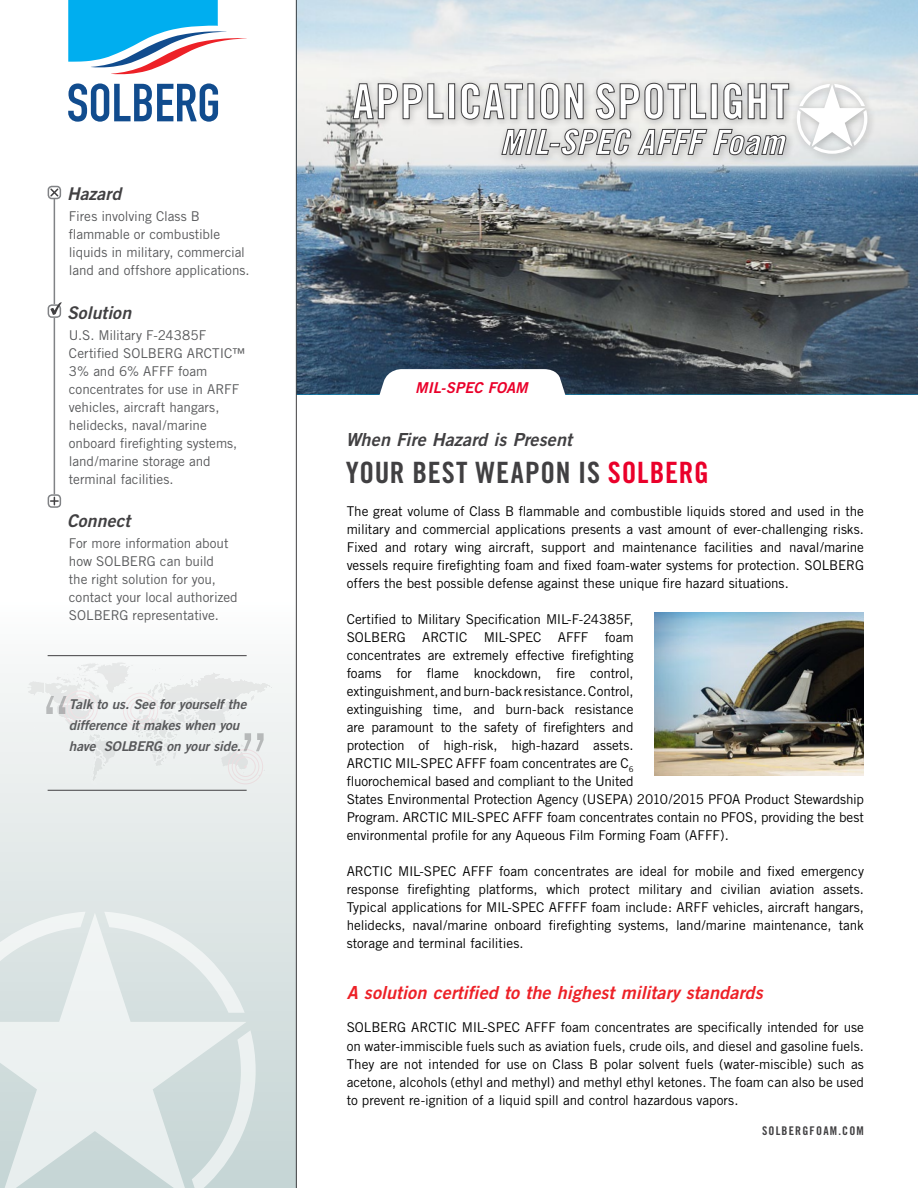
<style>
.page{position:relative;width:918px;height:1188px;background:#fff}
.page>*{position:absolute;margin:0;border:0;box-sizing:border-box;transform-origin:0 0}
.t1{font:300 75px "Trade Gothic";color:#636466}
.t2{font:29.4px "Trade Gothic Bold Cond Twenty";letter-spacing:.025em;color:#414042}
.t3{font:italic 18px "Trade Gothic Bold Two";letter-spacing:.005em;color:#ed2127}
.t4{font:italic 18px "Trade Gothic Bold Two";letter-spacing:.005em;color:#414042}
.t5{font:italic 17.55px "Trade Gothic Bold Two";letter-spacing:.01em;color:#414042}
.t6{font:italic 15px "Trade Gothic Bold Two";letter-spacing:.005em;color:#ea002a}
.t7{font:13.5px/18px "Trade Gothic";letter-spacing:-.01em;color:#000;text-align:justify}
.t8{font:13.5px/18px "Trade Gothic";letter-spacing:-.005em;color:#58595b}
.t9{font:italic 13.5px/21px "Trade Gothic Bold Two";letter-spacing:-.005em;color:#58595b}
.t10{font:12px "Trade Gothic Bold Cond Twenty";letter-spacing:.1em;color:#414042}
.s1{color:#ea002a}
</style>
<div class="page">
<div style="left:0;top:596px;width:296px;height:592px;background:linear-gradient(to bottom,#fcfcfb,#c5d4d4)"></div>
<hr style="left:54px;top:198px;width:1px;height:106px;background:#808285">
<hr style="left:54px;top:318px;width:1px;height:176px;background:#808285">
<div style="left:48px;top:186px;width:13px;height:13px;border:2px solid #808285;border-radius:4px"></div>
<div style="left:48px;top:304px;width:13px;height:14px;border:2px solid #808285;border-radius:4px"></div>
<div style="left:48px;top:494px;width:13px;height:14px;border:2px solid #808285;border-radius:4px"></div>
<svg style="left:51px;top:497px;width:7px;height:8px"></svg>
<svg style="left:49px;top:187px;width:11px;height:11px"></svg>
<svg style="left:50px;top:302px;width:12px;height:13px"></svg>
<img style="left:297px;top:0;width:621px;height:395px">
<hr style="left:296px;top:0;width:1px;height:1188px;background:#414042">
<div style="left:591px;top:78px;width:207px;height:50px;background:#000;opacity:.25"></div>
<div style="left:348px;top:78px;width:245px;height:50px;background:#000;opacity:.25"></div>
<svg style="left:372px;top:369px;width:201px;height:26px"></svg>
<svg style="left:353px;top:80px;width:436px;height:90px"></svg>
<svg style="left:26px;top:662px;width:249px;height:123px"></svg>
<div style="left:130px;top:700px;width:21px;height:21px;border:1px solid #e8002a;border-radius:50%"></div>
<div style="left:127px;top:697px;width:27px;height:27px;border:1px solid #e8002a;border-radius:50%"></div>
<div style="left:123px;top:693px;width:35px;height:35px;border:1px solid #e8002a;border-radius:50%"></div>
<div style="left:235px;top:757px;width:21px;height:20px;border:1px solid #e8002a;border-radius:50%"></div>
<div style="left:232px;top:753px;width:27px;height:27px;border:1px solid #e8002a;border-radius:50%"></div>
<div style="left:228px;top:749px;width:35px;height:35px;border:1px solid #e8002a;border-radius:50%"></div>
<hr style="left:48px;top:655px;width:199px;height:1px;background:#414042">
<hr style="left:48px;top:790px;width:199px;height:1px;background:#414042">
<svg style="left:0;top:913px;width:247px;height:275px;background:#e0e8e8"></svg>
<svg style="left:104px;top:912px;width:141px;height:101px"></svg>
<svg style="left:0;top:912px;width:86px;height:101px"></svg>
<svg style="left:192px;top:1030px;width:64px;height:158px;background:#d5e0e0"></svg>
<div style="left:791px;top:78px;width:86px;height:85px;background:#000;opacity:.25"></div>
<svg style="left:797px;top:81px;width:70px;height:73px"></svg>
<img style="left:655px;top:612px;width:209px;height:164px">
<svg style="left:68px;top:83px;width:150px;height:39px"></svg>
<svg style="left:68px;top:0;width:179px;height:74px"></svg>
<p class="t5" style="left:67px;top:183px;width:56px">Hazard</p>
<p class="t8" style="left:69px;top:207px;width:182px">Fires involving Class B flammable or combustible liquids in military, commercial land and offshore applications.</p>
<p class="t5" style="left:67px;top:302px;width:66px">Solution</p>
<p class="t8" style="left:69px;top:326px;width:178px">U.S. Military F-24385F<br>Certified SOLBERG ARCTIC™<br>3% and 6% AFFF foam concentrates for use in ARFF vehicles, aircraft hangars, helidecks, naval/marine onboard firefighting systems, land/marine storage and terminal facilities.</p>
<p class="t5" style="left:67px;top:510px;width:65px">Connect</p>
<p class="t8" style="left:69px;top:534px;width:170px">For more information about how SOLBERG can build<br>the right solution for you, contact your local authorized<br>SOLBERG representative.</p>
<h1 class="t1" style="left:39px;top:680px;width:35px">“</h1>
<p class="t9" style="left:69px;top:693px;width:179px">Talk to us. See for yourself the difference it makes when you</p>
<p class="t9" style="left:69px;top:735px;width:174px">have SOLBERG on your side.</p>
<h1 class="t1" style="left:271px;top:768px;width:35px;rotate:-180deg">“</h1>
<p class="t6" style="left:415px;top:378px;width:114px">MIL-SPEC FOAM</p>
<h3 class="t4" style="left:346px;top:429px;width:228px">When Fire Hazard is Present</h3>
<h2 class="t2" style="left:346px;top:455px;width:365px">YOUR BEST WEAPON IS <span class="s1">SOLBERG</span></h2>
<p class="t7" style="left:347px;top:502px;width:519px">The great volume of Class B flammable and combustible liquids stored and used in the military and commercial applications presents a vast amount of ever-challenging risks.<br>Fixed and rotary wing aircraft, support and maintenance facilities and naval/marine vessels require firefighting foam and fixed foam-water systems for protection. SOLBERG offers the best possible defense against these unique fire hazard situations.</p>
<p class="t7" style="left:347px;top:610px;width:519px;text-align:left">Certified to Military Specification MIL-F-24385F,<br>SOLBERG ARCTIC MIL-SPEC AFFF foam<br>concentrates are extremely effective firefighting<br>foams for flame knockdown, fire control,<br>extinguishment, and burn-back resistance. Control,<br>extinguishing time, and burn-back resistance<br>are paramount to the safety of firefighters and<br>protection of high-risk, high-hazard assets.<br>ARCTIC MIL-SPEC AFFF foam concentrates are C<sub>6<br></sub>fluorochemical based and compliant to the United<br>States Environmental Protection Agency (USEPA) 2010/2015 PFOA Product Stewardship Program. ARCTIC MIL-SPEC AFFF foam concentrates contain no PFOS, providing the best environmental profile for any Aqueous Film Forming Foam (AFFF).</p>
<p class="t7" style="left:347px;top:862px;width:519px">ARCTIC MIL-SPEC AFFF foam concentrates are ideal for mobile and fixed emergency response firefighting platforms, which protect military and civilian aviation assets.<br>Typical applications for MIL-SPEC AFFFF foam include: ARFF vehicles, aircraft hangars, helidecks, naval/marine onboard firefighting systems, land/marine maintenance, tank storage and terminal facilities.</p>
<h3 class="t3" style="left:347px;top:982px;width:418px">A solution certified to the highest military standards</h3>
<p class="t7" style="left:347px;top:1017px;width:519px;line-height:19.5px">SOLBERG ARCTIC MIL-SPEC AFFF foam concentrates are specifically intended for use on water-immiscible fuels such as aviation fuels, crude oils, and diesel and gasoline fuels.</p>
<p class="t7" style="left:347px;top:1055px;width:519px">They are not intended for use on Class B polar solvent fuels (water-miscible) such as acetone, alcohols (ethyl and methyl) and methyl ethyl ketones. The foam can also be used to prevent re-ignition of a liquid spill and control hazardous vapors.</p>
<p class="t10" style="left:762px;top:1123px;width:103px">SOLBERGFOAM.COM</p>
</div>
